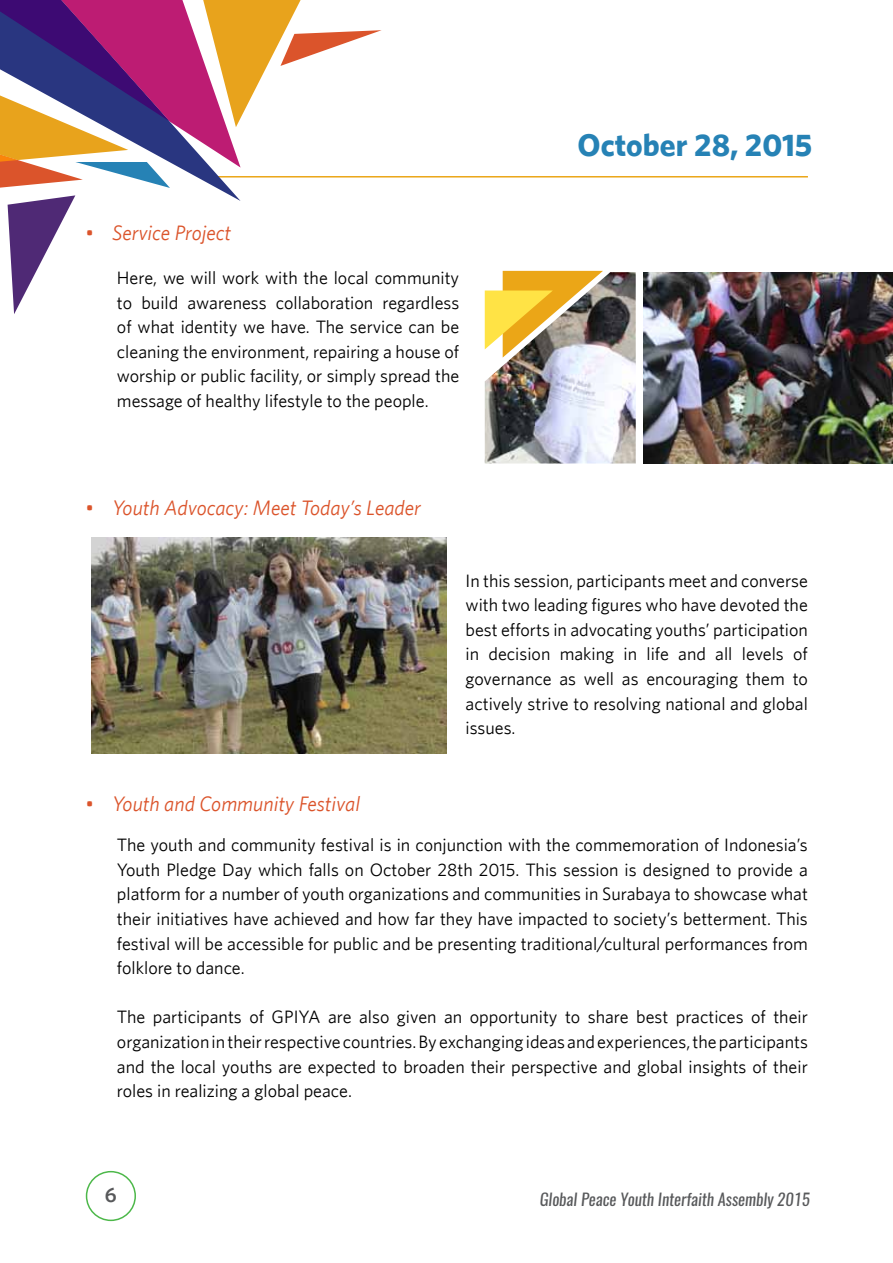
<style>
.page{position:relative;width:893px;height:1263px;background:#fff}
.page>*{position:absolute;margin:0;border:0;box-sizing:border-box;transform-origin:0 0}
.t1{font:700 31.5px "Whitney";color:#2682b5}
.t2{font:italic 21px "Whitney";color:#db542b}
.t3{font:600 21px "Whitney";color:#58595b}
.t4{font:18px/24.6px "Whitney";color:#000;text-align:justify}
.t5{font:italic 16.5px "Oswald";color:#58595b}
</style>
<div class="page">
<div style="left:86px;top:1171px;width:50px;height:50px;border:2px solid #4db84a;border-radius:50%"></div>
<hr style="left:200px;top:176px;width:608px;height:2px;background:#eba617">
<svg style="left:8px;top:195px;width:67px;height:119px"></svg>
<svg style="left:0;top:0;width:382px;height:188px"></svg>
<img style="left:485px;top:272px;width:151px;height:191px">
<svg style="left:485px;top:271px;width:118px;height:87px;background:#cdb063"></svg>
<img style="left:91px;top:538px;width:355px;height:215px">
<img style="left:643px;top:272px;width:250px;height:191px">
<p class="t2" style="left:85px;top:220px;width:148px">• Service Project</p>
<p class="t4" style="left:117px;top:265px;width:344px">Here, we will work with the local community to build awareness collaboration regardless of what identity we have. The service can be cleaning the environment, repairing a house of worship or public facility, or simply spread the message of healthy lifestyle to the people.</p>
<p class="t2" style="left:85px;top:495px;width:337px">• Youth Advocacy: Meet Today’s Leader</p>
<h1 class="t1" style="left:578px;top:126px;width:236px">October 28, 2015</h1>
<p class="t2" style="left:85px;top:791px;width:276px">• Youth and Community Festival</p>
<p class="t4" style="left:466px;top:568px;width:344px">In this session, participants meet and converse with two leading figures who have devoted the best efforts in advocating youths’ participation in decision making in life and all levels of governance as well as encouraging them to actively strive to resolving national and global issues.</p>
<p class="t4" style="left:117px;top:832px;width:693px">The youth and community festival is in conjunction with the commemoration of Indonesia’s Youth Pledge Day which falls on October 28th 2015. This session is designed to provide a platform for a number of youth organizations and communities in Surabaya to showcase what their initiatives have achieved and how far they have impacted to society’s betterment. This festival will be accessible for public and be presenting traditional/cultural performances from folklore to dance.</p>
<p class="t4" style="left:117px;top:1004px;width:692px">The participants of GPIYA are also given an opportunity to share best practices of their organization in their respective countries. By exchanging ideas and experiences, the participants and the local youths are expected to broaden their perspective and global insights of their roles in realizing a global peace.</p>
<p class="t3" style="left:105px;top:1181px;width:13px">6</p>
<p class="t5" style="left:540px;top:1187px;width:272px">Global Peace Youth Interfaith Assembly 2015</p>
</div>
